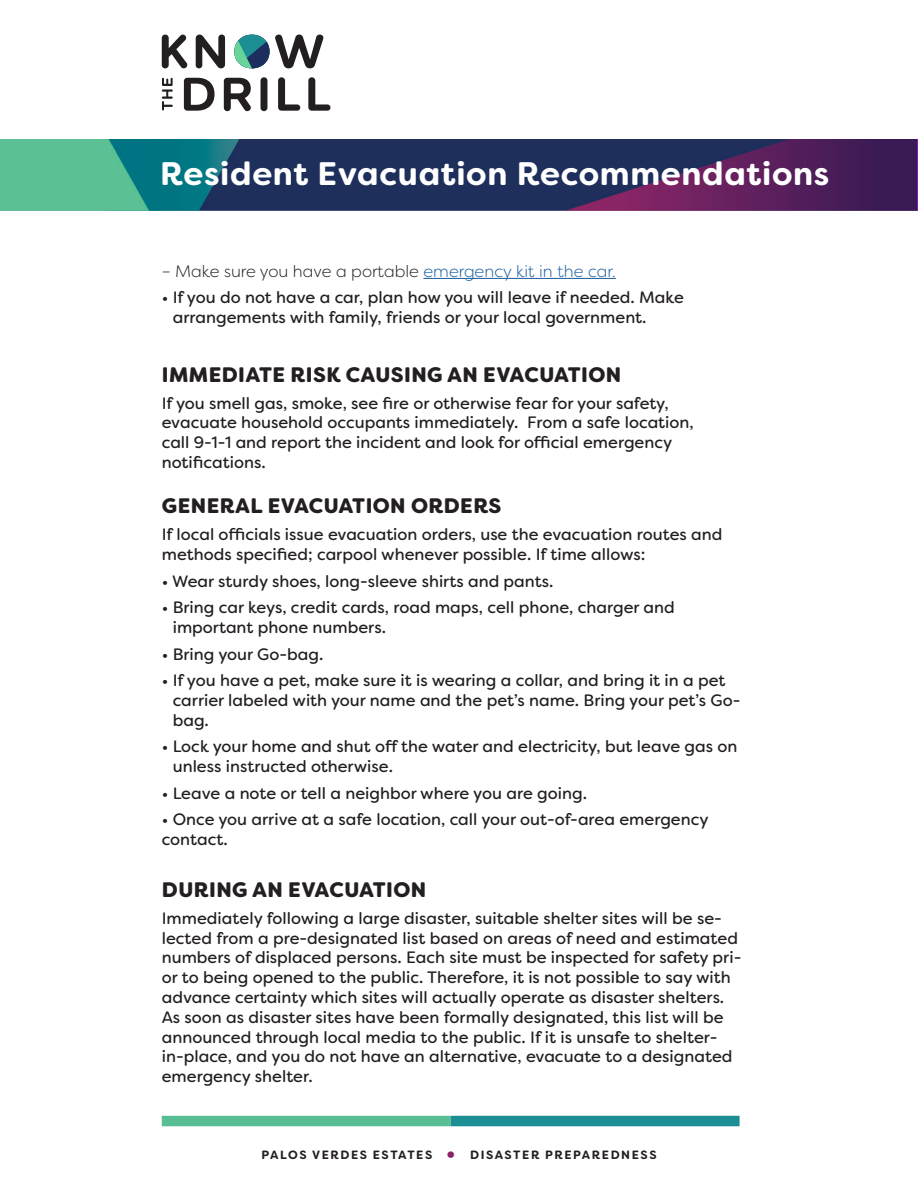
<style>
.page{position:relative;width:918px;height:1188px;background:#fff}
.page>*{position:absolute;margin:0;border:0;box-sizing:border-box;transform-origin:0 0}
.t1{font:700 32.7px "Filson Soft";letter-spacing:.02em;color:#fff}
.head_14_pt{font:900 21px "Filson Soft";letter-spacing:.02em;color:#231f20}
.filson_black_11_pt{font:900 21px "Filson Soft";letter-spacing:.02em;color:#231f20}
.filson_book_11_pt{font:16.5px/19.8px "Filson Soft";color:#231f20}
.filson_book_11_pt-2{font:300 16.5px "Filson Soft";color:#231f20}
._14_pt_filson_book{font:700 12px "Filson Soft";letter-spacing:.13em;color:#231f20}
.s1{color:#175d9e}
.s2{font-weight:800;font-size:21px;color:#8b2465}
</style>
<div class="page">
<img style="left:0;top:140px;width:918px;height:70px">
<svg style="left:162px;top:78px;width:11px;height:32px"></svg>
<svg style="left:184px;top:77px;width:146px;height:34px"></svg>
<svg style="left:162px;top:35px;width:25px;height:33px"></svg>
<svg style="left:196px;top:35px;width:29px;height:33px"></svg>
<svg style="left:234px;top:35px;width:89px;height:33px"></svg>
<hr style="left:423px;top:278px;width:193px;height:1px;background:#175d9e">
<div style="left:162px;top:1116px;width:289px;height:10px;background:#58bf94"></div>
<div style="left:451px;top:1116px;width:289px;height:10px;background:#1c8f95"></div>
<p class="t1" style="left:160px;top:152px;width:671px">Resident Evacuation Recommendations</p>
<p class="filson_book_11_pt-2" style="left:162px;top:261px;width:456px">– Make sure you have a portable <span class="s1">emergency kit in the car.</span></p>
<p class="filson_book_11_pt" style="left:173px;top:288px;width:513px;text-indent:-11px">• If you do not have a car, plan how you will leave if needed. Make arrangements with family, friends or your local government.</p>
<p class="head_14_pt" style="left:162px;top:361px;width:461px">IMMEDIATE RISK CAUSING AN EVACUATION</p>
<p class="filson_book_11_pt" style="left:162px;top:393px;width:534px">If you smell gas, smoke, see fire or otherwise fear for your safety, evacuate household occupants immediately. From a safe location, call 9-1-1 and report the incident and look for official emergency notifications.</p>
<p class="filson_black_11_pt" style="left:162px;top:492px;width:341px">GENERAL EVACUATION ORDERS</p>
<p class="filson_book_11_pt" style="left:162px;top:524px;width:562px">If local officials issue evacuation orders, use the evacuation routes and methods specified; carpool whenever possible. If time allows:</p>
<p class="filson_book_11_pt" style="left:162px;top:571px;width:393px">• Wear sturdy shoes, long-sleeve shirts and pants.</p>
<p class="filson_book_11_pt" style="left:173px;top:598px;width:504px;text-indent:-11px">• Bring car keys, credit cards, road maps, cell phone, charger and important phone numbers.</p>
<p class="filson_book_11_pt" style="left:162px;top:644px;width:163px">• Bring your Go-bag.</p>
<p class="filson_book_11_pt" style="left:173px;top:671px;width:569px;text-indent:-11px">• If you have a pet, make sure it is wearing a collar, and bring it in a pet carrier labeled with your name and the pet’s name. Bring your pet’s Go&shy;bag.</p>
<p class="filson_book_11_pt" style="left:173px;top:737px;width:566px;text-indent:-11px">• Lock your home and shut off the water and electricity, but leave gas on unless instructed otherwise.</p>
<p class="filson_book_11_pt" style="left:162px;top:783px;width:427px">• Leave a note or tell a neighbor where you are going.</p>
<p class="filson_book_11_pt" style="left:162px;top:810px;width:548px">• Once you arrive at a safe location, call your out-of-area emergency contact.</p>
<p class="head_14_pt" style="left:162px;top:876px;width:266px">DURING AN EVACUATION</p>
<p class="filson_book_11_pt" style="left:162px;top:908px;width:581px">Immediately following a large disaster, suitable shelter sites will be se&shy;lected from a pre-designated list based on areas of need and estimated numbers of displaced persons. Each site must be inspected for safety pri&shy;or to being opened to the public. Therefore, it is not possible to say with advance certainty which sites will actually operate as disaster shelters.<br>As soon as disaster sites have been formally designated, this list will be announced through local media to the public. If it is unsafe to shelter&shy;in-place, and you do not have an alternative, evacuate to a designated emergency shelter.</p>
<p class="_14_pt_filson_book" style="left:261px;top:1147px;width:195px">PALOS VERDES ESTATES <span class="s2">•</span></p>
<p class="_14_pt_filson_book" style="left:470px;top:1147px;width:188px">DISASTER PREPAREDNESS</p>
</div>
